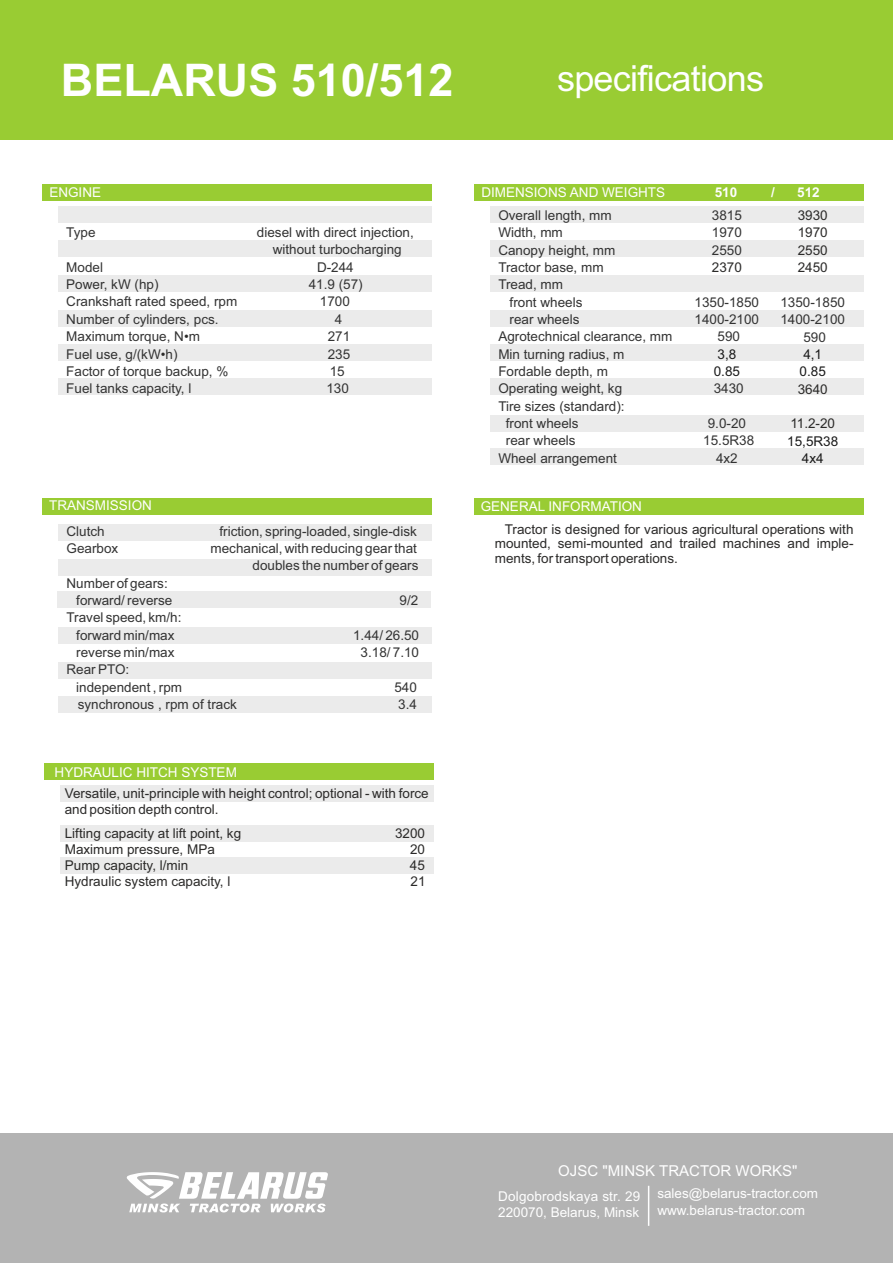
<style>
.page{position:relative;width:893px;height:1263px;background:#fff}
.page>*{position:absolute;margin:0;border:0;box-sizing:border-box;transform-origin:0 0}
.t1{font:700 45px "Arial";color:#fff}
.t2{font:36px "Arial";letter-spacing:-.02em;color:#fff}
.t3{font:15px "Arial";color:#fff}
.t4{font:13.5px/17.4px "Arial";color:#333;text-align:center}
.t5{font:13.5px/14.5px "Arial";color:#2b2a29}
.t6{font:13.5px/16.6px "Arial";color:#fff}
.t7{font:13.5px "Arial";color:#fefefe}
.t8{font:13.5px/17.4px "Arial";color:#1a1a1a}
.t9{font:700 13.5px "Arial";color:#fefefe}
</style>
<div class="page">
<div style="left:490px;top:449px;width:374px;height:16px;background:#e6e6e6"></div>
<div style="left:58px;top:696px;width:374px;height:16px;background:#e6e6e6"></div>
<div style="left:58px;top:207px;width:374px;height:16px;background:#e6e6e6"></div>
<div style="left:58px;top:276px;width:374px;height:16px;background:#e6e6e6"></div>
<div style="left:58px;top:310px;width:374px;height:16px;background:#e6e6e6"></div>
<div style="left:58px;top:379px;width:374px;height:16px;background:#e6e6e6"></div>
<div style="left:58px;top:344px;width:374px;height:16px;background:#e6e6e6"></div>
<div style="left:58px;top:241px;width:374px;height:16px;background:#e6e6e6"></div>
<div style="left:58px;top:559px;width:374px;height:16px;background:#e6e6e6"></div>
<div style="left:57px;top:592px;width:373px;height:16px;background:#e6e6e6"></div>
<div style="left:58px;top:663px;width:374px;height:16px;background:#e6e6e6"></div>
<div style="left:58px;top:627px;width:374px;height:16px;background:#e6e6e6"></div>
<div style="left:58px;top:524px;width:374px;height:16px;background:#e6e6e6"></div>
<div style="left:60px;top:785px;width:373px;height:16px;background:#e6e6e6"></div>
<div style="left:60px;top:825px;width:373px;height:16px;background:#e6e6e6"></div>
<div style="left:60px;top:857px;width:373px;height:16px;background:#e6e6e6"></div>
<div style="left:0;top:1132px;width:893px;height:131px;background:#b3b3b3"></div>
<div style="left:42px;top:184px;width:390px;height:16px;background:#9c3"></div>
<div style="left:42px;top:498px;width:390px;height:16px;background:#9c3"></div>
<div style="left:474px;top:498px;width:389px;height:16px;background:#9c3"></div>
<div style="left:44px;top:763px;width:389px;height:16px;background:#9c3"></div>
<div style="left:0;top:0;width:893px;height:139px;background:#9c3"></div>
<hr style="left:648px;top:1186px;width:1px;height:40px;background:#fefefe">
<svg style="left:127px;top:1172px;width:201px;height:40px"></svg>
<div style="left:490px;top:415px;width:374px;height:16px;background:#e6e6e6"></div>
<div style="left:490px;top:207px;width:374px;height:16px;background:#e6e6e6"></div>
<div style="left:490px;top:276px;width:374px;height:16px;background:#e6e6e6"></div>
<div style="left:490px;top:310px;width:374px;height:16px;background:#e6e6e6"></div>
<div style="left:490px;top:379px;width:374px;height:16px;background:#e6e6e6"></div>
<div style="left:490px;top:344px;width:374px;height:16px;background:#e6e6e6"></div>
<div style="left:490px;top:241px;width:374px;height:16px;background:#e6e6e6"></div>
<div style="left:474px;top:184px;width:390px;height:16px;background:#9c3"></div>
<h1 class="t1" style="left:61px;top:64px;width:394px">BELARUS 510/512</h1>
<h2 class="t2" style="left:557px;top:65px;width:208px">specifications</h2>
<p class="t7" style="left:49px;top:188px;width:53px">ENGINE</p>
<p class="t7" style="left:481px;top:188px;width:185px">DIMENSIONS AND WEIGHTS</p>
<p class="t9" style="left:715px;top:188px;width:24px">510</p>
<p class="t9" style="left:771px;top:188px;width:5px">/</p>
<p class="t9" style="left:797px;top:188px;width:24px">512</p>
<p class="t4" style="left:66px;top:225px;width:31px">Type</p>
<p class="t4" style="left:257px;top:225px;width:158px">diesel with direct injection,</p>
<p class="t4" style="left:66px;top:260px;width:38px">Model</p>
<p class="t4" style="left:317px;top:260px;width:38px">D-244</p>
<p class="t4" style="left:273px;top:242px;width:131px">without turbocharging</p>
<p class="t4" style="left:66px;top:277px;width:94px">Power, kW (hp)</p>
<p class="t4" style="left:309px;top:277px;width:56px">41.9 (57)</p>
<p class="t4" style="left:66px;top:294px;width:173px">Crankshaft rated speed, rpm</p>
<p class="t4" style="left:320px;top:294px;width:32px">1700</p>
<p class="t4" style="left:498px;top:208px;width:115px;text-align:left">Overall length, mm<br>Width, mm</p>
<p class="t4" style="left:498px;top:260px;width:107px">Tractor base, mm</p>
<p class="t4" style="left:498px;top:277px;width:66px">Tread, mm</p>
<p class="t4" style="left:510px;top:294px;width:74px">front wheels</p>
<p class="t4" style="left:498px;top:242px;width:119px">Canopy height, mm</p>
<p class="t4" style="left:712px;top:208px;width:32px">3815</p>
<p class="t4" style="left:712px;top:225px;width:32px">1970</p>
<p class="t5" style="left:712px;top:261px;width:32px">2370</p>
<p class="t4" style="left:695px;top:294px;width:66px">1350-1850</p>
<p class="t4" style="left:712px;top:242px;width:32px">2550</p>
<p class="t5" style="left:798px;top:208px;width:32px;line-height:17.4px">3930<br>1970</p>
<p class="t5" style="left:798px;top:244px;width:32px">2550</p>
<p class="t5" style="left:798px;top:261px;width:32px">2450</p>
<p class="t4" style="left:780px;top:295px;width:66px">1350-1850</p>
<p class="t4" style="left:66px;top:312px;width:154px">Number of cylinders, pcs.</p>
<p class="t4" style="left:335px;top:312px;width:9px">4</p>
<p class="t4" style="left:66px;top:329px;width:135px">Maximum torque, N m</p>
<p class="t4" style="left:328px;top:329px;width:24px">271</p>
<p class="t5" style="left:184px;top:330px;width:6px">•</p>
<p class="t4" style="left:66px;top:346px;width:113px">Fuel use, g/(kW h)</p>
<p class="t4" style="left:328px;top:346px;width:24px">235</p>
<p class="t5" style="left:161px;top:348px;width:6px">•</p>
<p class="t4" style="left:66px;top:364px;width:164px">Factor of torque backup, %</p>
<p class="t4" style="left:330px;top:364px;width:17px">15</p>
<p class="t4" style="left:66px;top:381px;width:127px">Fuel tanks capacity, l</p>
<p class="t4" style="left:326px;top:381px;width:24px">130</p>
<p class="t4" style="left:510px;top:312px;width:71px">rear wheels</p>
<p class="t4" style="left:498px;top:329px;width:176px">Agrotechnical clearance, mm</p>
<p class="t4" style="left:498px;top:346px;width:128px">Min turning radius, m</p>
<p class="t4" style="left:498px;top:364px;width:111px">Fordable depth, m</p>
<p class="t4" style="left:498px;top:381px;width:125px">Operating weight, kg</p>
<p class="t4" style="left:498px;top:398px;width:128px">Tire sizes (standard):</p>
<p class="t4" style="left:506px;top:416px;width:74px">front wheels</p>
<p class="t4" style="left:498px;top:450px;width:120px">Wheel arrangement</p>
<p class="t4" style="left:506px;top:433px;width:71px">rear wheels</p>
<p class="t4" style="left:695px;top:312px;width:66px">1400-2100<br>590</p>
<p class="t8" style="left:714px;top:346px;width:28px">3,8<br>0.85</p>
<p class="t4" style="left:714px;top:381px;width:32px">3430</p>
<p class="t4" style="left:703px;top:416px;width:53px">9.0-20<br>15.5R38<br>4х2</p>
<p class="t4" style="left:780px;top:312px;width:66px">1400-2100</p>
<p class="t4" style="left:803px;top:329px;width:24px">590</p>
<p class="t8" style="left:803px;top:347px;width:20px">4,1</p>
<p class="t8" style="left:800px;top:364px;width:28px">0.85</p>
<p class="t5" style="left:798px;top:383px;width:32px">3640</p>
<p class="t5" style="left:790px;top:417px;width:46px">11.2-20</p>
<p class="t8" style="left:787px;top:433px;width:53px">15,5R38</p>
<p class="t8" style="left:802px;top:451px;width:23px">4х4</p>
<p class="t7" style="left:49px;top:501px;width:104px">TRANSMISSION</p>
<p class="t6" style="left:481px;top:499px;width:163px">GENERAL INFORMATION</p>
<p class="t4" style="left:67px;top:523px;width:40px">Clutch</p>
<p class="t4" style="left:220px;top:523px;width:199px">friction, spring-loaded, single-disk</p>
<p class="t4" style="left:67px;top:541px;width:53px">Gearbox</p>
<p class="t4" style="left:211px;top:541px;width:208px">mechanical, with reducing gear that</p>
<p class="t4" style="left:67px;top:575px;width:103px">Number of gears:</p>
<p class="t4" style="left:253px;top:558px;width:167px">doubles the number of gears</p>
<p class="t4" style="left:76px;top:593px;width:98px">forward/ reverse</p>
<p class="t4" style="left:400px;top:593px;width:20px">9/2</p>
<p class="t4" style="left:76px;top:627px;width:100px">forward min/max</p>
<p class="t4" style="left:353px;top:627px;width:68px">1.44/ 26.50</p>
<p class="t4" style="left:67px;top:610px;width:117px">Travel speed, km/h:</p>
<p class="t4" style="left:67px;top:662px;width:64px">Rear PTO:</p>
<p class="t4" style="left:78px;top:697px;width:161px">synchronous , rpm of track</p>
<p class="t4" style="left:398px;top:697px;width:20px">3.4</p>
<p class="t4" style="left:76px;top:645px;width:100px">reverse min/max</p>
<p class="t4" style="left:361px;top:645px;width:60px">3.18/ 7.10</p>
<p class="t4" style="left:76px;top:679px;width:107px">independent , rpm</p>
<p class="t4" style="left:394px;top:679px;width:24px">540</p>
<p class="t7" style="left:55px;top:767px;width:184px">HYDRAULIC HITCH SYSTEM</p>
<p class="t5" style="left:65px;top:786px;width:365px;line-height:16.6px">Versatile, unit-principle with height control; optional - with force and position depth control.</p>
<p class="t5" style="left:65px;top:827px;width:178px">Lifting capacity at lift point, kg</p>
<p class="t5" style="left:395px;top:827px;width:32px">3200</p>
<p class="t5" style="left:65px;top:859px;width:125px">Pump capacity, l/min</p>
<p class="t5" style="left:410px;top:859px;width:17px">45</p>
<p class="t5" style="left:65px;top:875px;width:167px">Hydraulic system capacity, l</p>
<p class="t5" style="left:411px;top:875px;width:17px">21</p>
<p class="t5" style="left:65px;top:843px;width:152px">Maximum pressure, MPa</p>
<p class="t5" style="left:410px;top:843px;width:17px">20</p>
<p class="t5" style="left:495px;top:523px;width:360px;text-align:justify;text-indent:10px">Tractor is designed for various agricultural operations with mounted, semi-mounted and trailed machines and imple&shy;ments, for transport operations.</p>
<p class="t3" style="left:558px;top:1165px;width:241px">OJSC "MINSK TRACTOR WORKS"</p>
<p class="t6" style="left:498px;top:1189px;width:144px">Dolgobrodskaya str. 29<br>220070, Belarus, Minsk</p>
<p class="t6" style="left:657px;top:1186px;width:162px">sales@belarus-tractor.com www.belarus-tractor.com</p>
</div>
